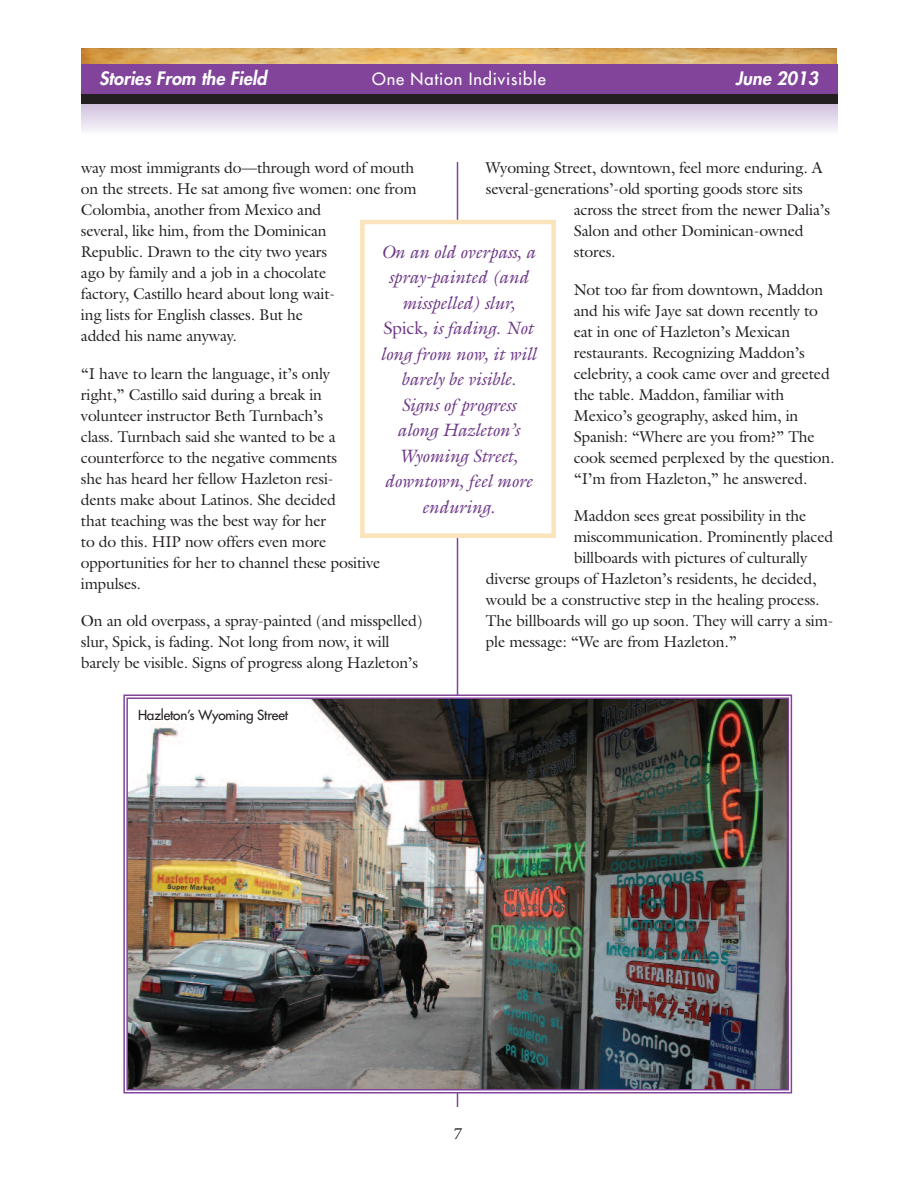
<style>
.page{position:relative;width:918px;height:1188px;background:#fff}
.page>*{position:absolute;margin:0;border:0;box-sizing:border-box;transform-origin:0 0}
.t1{font:italic 18px/25.5px "Galliard";letter-spacing:-.01em;color:#6f3a87;text-align:center}
.t2{font:italic 800 18px "Futura";letter-spacing:.005em;color:#fff}
.t3{font:16.5px "Futura";letter-spacing:.05em;color:#fff}
.t4{font:15.75px/21px "Galliard";letter-spacing:-.015em;color:#231f20}
.t5{font:13.5px "Futura";letter-spacing:-.01em;color:#231f20}
.s1{font-style:normal}
</style>
<div class="page">
<div style="left:81px;top:102px;width:756px;height:32px;background:linear-gradient(to bottom,#cebddc,#f9f7fa)"></div>
<img style="left:81px;top:49px;width:756px;height:15px">
<div style="left:81px;top:64px;width:756px;height:31px;background:#81449a"></div>
<div style="left:81px;top:94px;width:756px;height:10px;background:#231f20"></div>
<hr style="left:457px;top:162px;width:1px;height:945px;background:#81449a">
<img style="left:129px;top:701px;width:657px;height:387px">
<div style="left:123px;top:694px;width:669px;height:400px;border:2px solid #81449a"></div>
<div style="left:126px;top:698px;width:663px;height:393px;border:2px solid #81449a"></div>
<div style="left:365px;top:224px;width:186px;height:309px;background:#fff"></div>
<div style="left:360px;top:220px;width:196px;height:318px;border:4px solid #fbe3bb"></div>
<p class="t2" style="left:99px;top:70px;width:169px">Stories From the Field</p>
<p class="t3" style="left:372px;top:70px;width:175px">One Nation Indivisible</p>
<p class="t2" style="left:736px;top:70px;width:84px">June 2013</p>
<p class="t4" style="left:486px;top:157px;width:338px">Wyoming Street, downtown, feel more enduring. A</p>
<p class="t4" style="left:486px;top:178px;width:318px">several-generations’-old sporting goods store sits</p>
<p class="t4" style="left:574px;top:199px;width:258px">across the street from the newer Dalia’s</p>
<p class="t4" style="left:574px;top:220px;width:231px">Salon and other Dominican-owned</p>
<p class="t4" style="left:574px;top:241px;width:43px">stores.</p>
<p class="t4" style="left:574px;top:279px;width:262px">Not too far from downtown, Maddon and his wife Jaye sat down recently to eat in one of Hazleton’s Mexican restaurants. Recognizing Maddon’s celebrity, a cook came over and greeted the table. Maddon, familiar with Mexico’s geography, asked him, in Spanish: “Where are you from?” The cook seemed perplexed by the question. “I’m from Hazleton,” he answered.</p>
<p class="t4" style="left:574px;top:505px;width:234px">Maddon sees great possibility in the</p>
<p class="t4" style="left:574px;top:526px;width:261px">miscommunication. Prominently placed</p>
<p class="t4" style="left:574px;top:547px;width:235px">billboards with pictures of culturally</p>
<p class="t4" style="left:486px;top:568px;width:332px">diverse groups of Hazleton’s residents, he decided,</p>
<p class="t4" style="left:486px;top:589px;width:335px">would be a constructive step in the healing process.</p>
<p class="t4" style="left:486px;top:610px;width:349px">The billboards will go up soon. They will carry a sim-</p>
<p class="t4" style="left:486px;top:631px;width:252px">ple message: “We are from Hazleton.”</p>
<p class="t4" style="left:81px;top:157px;width:337px">way most immigrants do—through word of mouth on the streets. He sat among five women: one from Colombia, another from Mexico and<br>several, like him, from the Dominican<br>Republic. Drawn to the city two years<br>ago by family and a job in a chocolate<br>factory, Castillo heard about long wait-<br>ing lists for English classes. But he<br>added his name anyway.</p>
<p class="t4" style="left:81px;top:363px;width:301px">“I have to learn the language, it’s only<br>right,” Castillo said during a break in volunteer instructor Beth Turnbach’s<br>class. Turnbach said she wanted to be a counterforce to the negative comments<br>she has heard her fellow Hazleton resi-<br>dents make about Latinos. She decided<br>that teaching was the best way for her<br>to do this. HIP now offers even more opportunities for her to channel these positive impulses.</p>
<p class="t4" style="left:81px;top:610px;width:343px">On an old overpass, a spray-painted (and misspelled) slur, Spick, is fading. Not long from now, it will barely be visible. Signs of progress along Hazleton’s</p>
<p class="t1" style="left:381px;top:239px;width:157px">On an old overpass, a spray-painted (and misspelled) slur,<br><span class="s1">Spick</span>, is fading. Not long from now, it will barely be visible.<br>Signs of progress along Hazleton’s<br>Wyoming Street, downtown, feel more enduring.</p>
<p class="t5" style="left:138px;top:709px;width:152px">Hazleton’s Wyoming Street</p>
<p class="t4" style="left:454px;top:1123px;width:10px">7</p>
</div>
